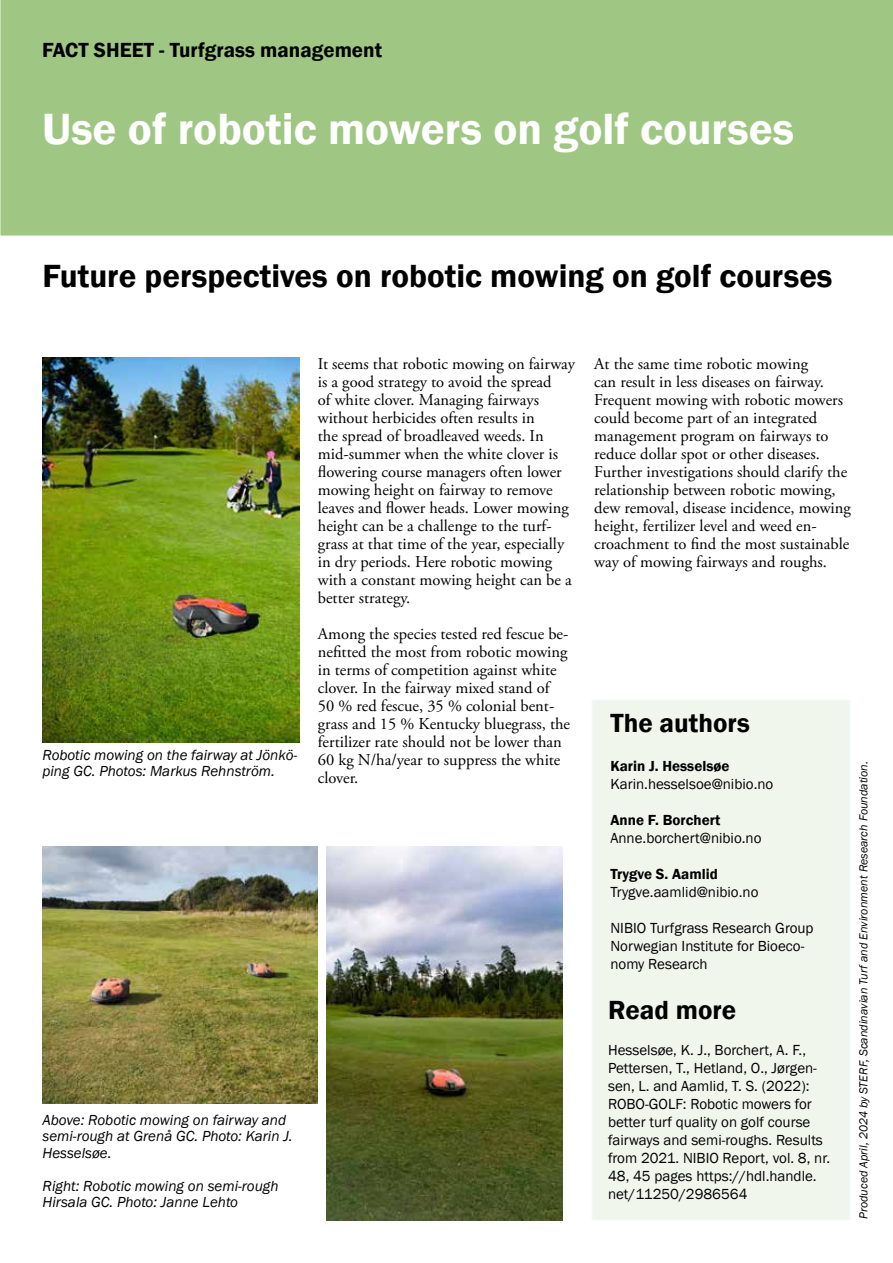
<style>
.page{position:relative;width:893px;height:1263px;background:#fff}
.page>*{position:absolute;margin:0;border:0;box-sizing:border-box;transform-origin:0 0}
.t1{font:600 45px "Franklin Gothic";color:#fff}
.t2{font:600 33px "Franklin Gothic";color:#000}
.t3{font:600 27px "Franklin Gothic";color:#000}
.t4{font:600 21px "Franklin Gothic";color:#000}
.t5{font:16.5px/18px "Adobe Garamond Pro";color:#000}
.t6{font:15px/18px "Franklin Gothic";color:#000}
.t7{font:italic 15px/16.5px "Franklin Gothic";color:#000}
.t8{font:600 15px "Franklin Gothic";color:#000}
.t9{font:italic 12px "Franklin Gothic";color:#000}
</style>
<div class="page">
<div style="left:0;top:0;width:893px;height:236px;background:#9fc783"></div>
<div style="left:592px;top:699px;width:258px;height:521px;background:#f1f6ed;border:2px solid #d1eaee"></div>
<img style="left:43px;top:847px;width:275px;height:256px">
<img style="left:327px;top:847px;width:236px;height:373px">
<img style="left:43px;top:357px;width:257px;height:385px">
<p class="t4" style="left:42px;top:37px;width:341px">FACT SHEET - Turfgrass management</p>
<h1 class="t1" style="left:42px;top:101px;width:753px">Use of robotic mowers on golf courses</h1>
<h2 class="t2" style="left:43px;top:255px;width:792px">Future perspectives on robotic mowing on golf courses</h2>
<p class="t7" style="left:43px;top:747px;width:256px">Robotic mowing on the fairway at Jönkö&shy;ping GC. Photos: Markus Rehnström.</p>
<p class="t7" style="left:43px;top:1112px;width:252px">Above: Robotic mowing on fairway and semi-rough at Grenå GC. Photo: Karin J.<br>Hesselsøe.</p>
<p class="t7" style="left:43px;top:1178px;width:237px">Right: Robotic mowing on semi-rough<br>Hirsala GC. Photo: Janne Lehto</p>
<p class="t5" style="left:318px;top:355px;width:259px">It seems that robotic mowing on fairway is a good strategy to avoid the spread<br>of white clover. Managing fairways without herbicides often results in<br>the spread of broadleaved weeds. In mid-summer when the white clover is flowering course managers often lower mowing height on fairway to remove leaves and flower heads. Lower mowing height can be a challenge to the turf&shy;grass at that time of the year, especially in dry periods. Here robotic mowing with a constant mowing height can be a better strategy.</p>
<p class="t5" style="left:318px;top:626px;width:254px">Among the species tested red fescue be&shy;nefitted the most from robotic mowing in terms of competition against white clover. In the fairway mixed stand of 50 % red fescue, 35 % colonial bent&shy;grass and 15 % Kentucky bluegrass, the fertilizer rate should not be lower than 60 kg N/ha/year to suppress the white clover.</p>
<p class="t5" style="left:594px;top:355px;width:258px">At the same time robotic mowing<br>can result in less diseases on fairway.<br>Frequent mowing with robotic mowers could become part of an integrated management program on fairways to reduce dollar spot or other diseases.<br>Further investigations should clarify the relationship between robotic mowing, dew removal, disease incidence, mowing height, fertilizer level and weed en&shy;croachment to find the most sustainable way of mowing fairways and roughs.</p>
<h3 class="t3" style="left:610px;top:706px;width:141px">The authors</h3>
<p class="t8" style="left:610px;top:756px;width:121px">Karin J. Hesselsøe</p>
<p class="t6" style="left:610px;top:775px;width:164px">Karin.hesselsoe@nibio.no</p>
<p class="t8" style="left:610px;top:810px;width:112px">Anne F. Borchert</p>
<p class="t6" style="left:610px;top:829px;width:153px">Anne.borchert@nibio.no</p>
<p class="t8" style="left:610px;top:864px;width:109px">Trygve S. Aamlid</p>
<p class="t6" style="left:610px;top:883px;width:149px">Trygve.aamlid@nibio.no</p>
<p class="t6" style="left:610px;top:919px;width:205px">NIBIO Turfgrass Research Group<br>Norwegian Institute for Bioeco&shy;nomy Research</p>
<h3 class="t3" style="left:608px;top:994px;width:130px">Read more</h3>
<p class="t6" style="left:608px;top:1042px;width:224px">Hesselsøe, K. J., Borchert, A. F.,<br>Pettersen, T., Hetland, O., Jørgen&shy;sen, L. and Aamlid, T. S. (2022):<br>ROBO-GOLF: Robotic mowers for better turf quality on golf course fairways and semi-roughs. Results from 2021. NIBIO Report, vol. 8, nr.<br>48, 45 pages https://hdl.handle. net/11250/2986564</p>
<p class="t9" style="left:856px;top:1219px;width:460px;rotate:-90deg">Produced April, 2024 by STERF, Scandinavian Turf and Environment Research Foundation.</p>
</div>
